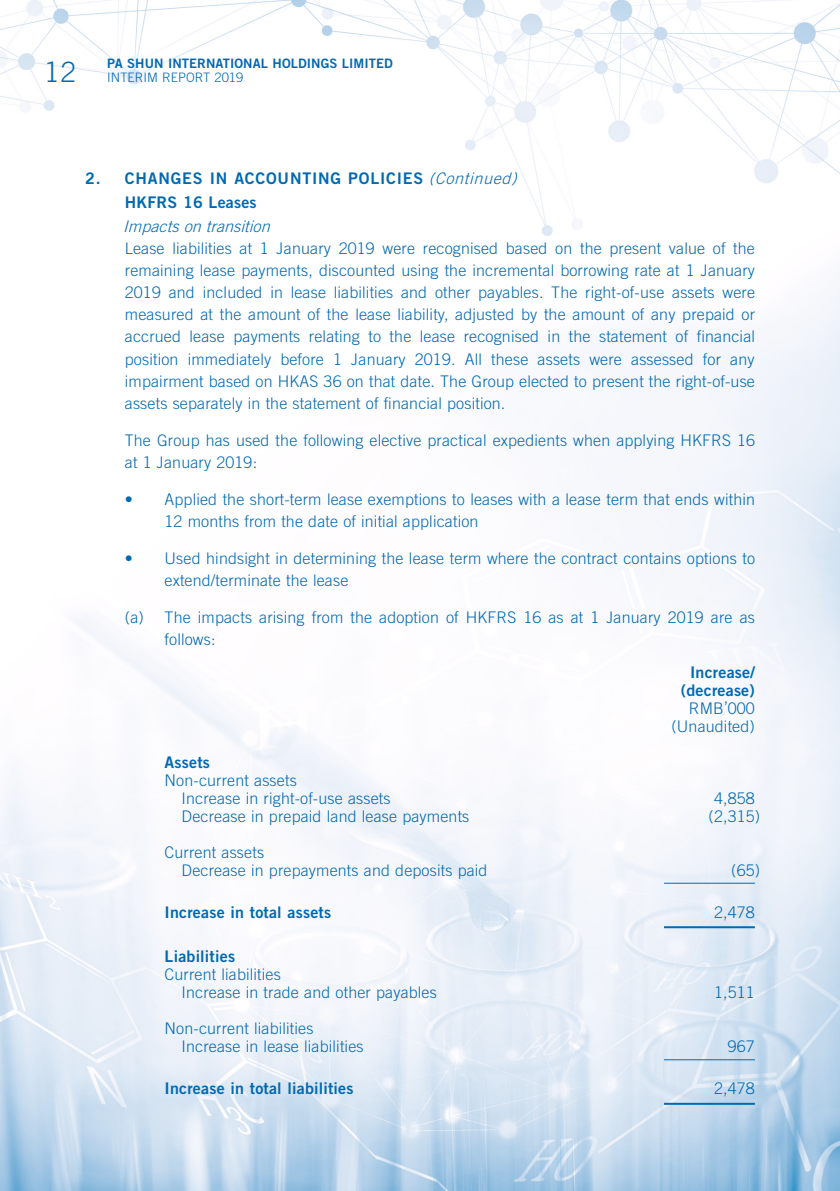
<style>
.page{position:relative;width:840px;height:1191px;background:#fff}
.page>*{position:absolute;margin:0;border:0;box-sizing:border-box;transform-origin:0 0}
.t1{font:300 28px "Trade Gothic LT Std";color:#0069b1}
.Body_Text{font:300 16px/22px "Trade Gothic LT Std";letter-spacing:.01em;color:#0069b1}
.Body_Text-2{font:16px "Trade Gothic LT Std Bd 2";letter-spacing:.01em;color:#0069b1}
.Heading_2{font:16px "Trade Gothic LT Std Bd 2";letter-spacing:.05em;color:#0069b1}
.Heading_4{font:italic 300 16px "Trade Gothic LT Std";color:#0069b1}
.Heading_3{font:16px "Trade Gothic LT Std Bd 2";letter-spacing:.015em;color:#0069b1}
.t2{font:13px "Trade Gothic LT Std Bd 2";letter-spacing:.005em;color:#0069b1}
.t3{font:300 13px "Trade Gothic LT Std";letter-spacing:.005em;color:#0069b1}
.s1{font-family:"Trade Gothic LT Std";font-weight:300;font-style:italic}
</style>
<div class="page">
<img style="left:0;top:0;width:840px;height:1191px">
<hr style="left:663px;top:882px;width:91px;height:1px;background:#0069b1">
<hr style="left:663px;top:926px;width:91px;height:2px;background:#0069b1">
<hr style="left:663px;top:1059px;width:91px;height:1px;background:#0069b1">
<hr style="left:663px;top:1102px;width:91px;height:2px;background:#0069b1">
<h1 class="t1" style="left:44px;top:55px;width:33px">12</h1>
<p class="t2" style="left:107px;top:56px;width:287px">PA SHUN INTERNATIONAL HOLDINGS LIMITED</p>
<p class="t3" style="left:107px;top:70px;width:138px">INTERIM REPORT 2019</p>
<p class="Heading_2" style="left:85px;top:169px;width:437px">2. CHANGES IN ACCOUNTING POLICIES <span class="s1">(Continued)</span></p>
<p class="Heading_3" style="left:125px;top:193px;width:133px">HKFRS 16 Leases</p>
<p class="Heading_4" style="left:123px;top:217px;width:153px">Impactson transition</p>
<p class="Body_Text" style="left:125px;top:237px;width:631px;text-align:justify">Lease liabilities at 1 January 2019 were recognised based on the present value of the remaining lease payments, discounted using the incremental borrowing rate at 1 January 2019 and included in lease liabilities and other payables. The right-of-use assets were measured at the amount of the lease liability, adjusted by the amount of any prepaid or accrued lease payments relating to the lease recognised in the statement of financial position immediately before 1 January 2019. All these assets were assessed for any impairment based on HKAS 36 on that date. The Group elected to present the right-of-use assets separately in the statement of financial position.</p>
<p class="Body_Text" style="left:125px;top:428px;width:631px">The Group has used the following elective practical expedients when applying HKFRS 16 at 1 January 2019:</p>
<p class="Body_Text" style="left:164px;top:487px;width:591px;text-indent:-40px">• Applied the short-term lease exemptions to leases with a lease term that ends within<br>12 months from the date of initial application</p>
<p class="Body_Text" style="left:164px;top:546px;width:591px;text-indent:-40px">• Used hindsight in determining the lease term where the contract contains options to extend/terminate the lease</p>
<p class="Body_Text" style="left:164px;top:605px;width:591px;text-indent:-40px">(a) The impacts arising from the adoption of HKFRS 16 as at 1 January 2019 are as follows:</p>
<p class="Body_Text-2" style="left:689px;top:662px;width:66px">Increase/</p>
<p class="Body_Text-2" style="left:680px;top:680px;width:75px">(decrease)</p>
<p class="Body_Text" style="left:688px;top:696px;width:67px">RMB’000</p>
<p class="Body_Text" style="left:671px;top:714px;width:85px">(Unaudited)</p>
<p class="Body_Text-2" style="left:164px;top:752px;width:47px">Assets</p>
<p class="Body_Text" style="left:164px;top:768px;width:134px">Non-current assets</p>
<p class="Body_Text" style="left:181px;top:786px;width:210px">Increase in right-of-use assets</p>
<p class="Body_Text" style="left:713px;top:786px;width:42px">4,858</p>
<p class="Body_Text" style="left:181px;top:804px;width:289px">Decrease in prepaid land lease payments</p>
<p class="Body_Text" style="left:708px;top:804px;width:53px">(2,315)</p>
<p class="Body_Text" style="left:164px;top:840px;width:101px">Current assets</p>
<p class="Body_Text" style="left:181px;top:858px;width:307px">Decrease in prepayments and deposits paid</p>
<p class="Body_Text" style="left:730px;top:858px;width:30px">(65)</p>
<p class="Body_Text-2" style="left:164px;top:902px;width:168px">Increase in total assets</p>
<p class="Body_Text" style="left:713px;top:900px;width:42px">2,478</p>
<p class="Body_Text-2" style="left:164px;top:946px;width:72px">Liabilities</p>
<p class="Body_Text" style="left:164px;top:963px;width:118px">Current liabilities</p>
<p class="Body_Text" style="left:181px;top:981px;width:256px">Increase in trade and other payables</p>
<p class="Body_Text" style="left:713px;top:981px;width:42px">1,511</p>
<p class="Body_Text" style="left:164px;top:1017px;width:150px">Non-current liabilities</p>
<p class="Body_Text" style="left:181px;top:1035px;width:183px">Increase in lease liabilities</p>
<p class="Body_Text" style="left:727px;top:1035px;width:29px">967</p>
<p class="Body_Text-2" style="left:164px;top:1078px;width:190px">Increase in total liabilities</p>
<p class="Body_Text" style="left:713px;top:1077px;width:42px">2,478</p>
</div>
